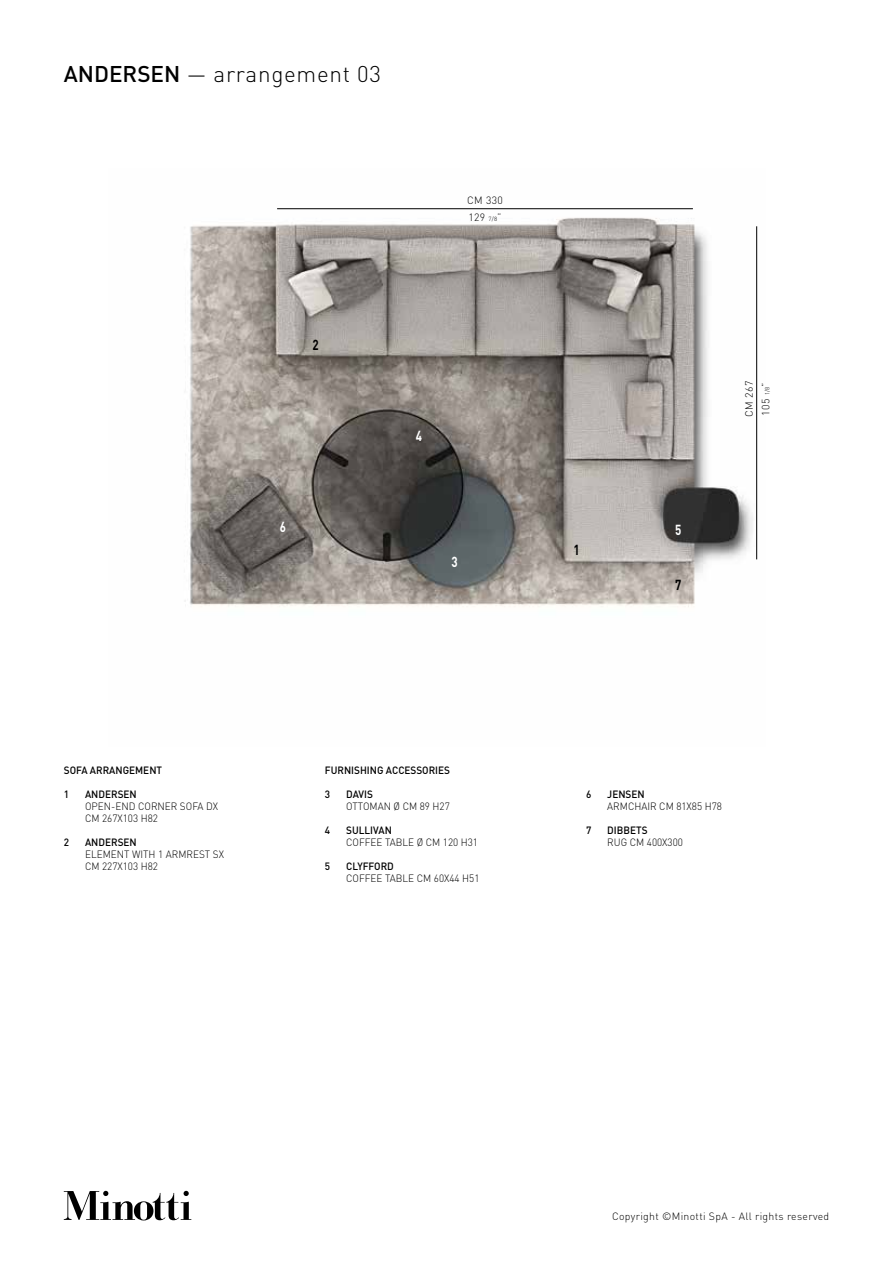
<style>
.page{position:relative;width:893px;height:1263px;background:#fff}
.page>*{position:absolute;margin:0;border:0;box-sizing:border-box;transform-origin:0 0}
.t1{font:300 22.5px "DIN";letter-spacing:.03em;color:#000}
.t2{font:700 14.4px "DIN";color:#fff;scale:.8 1}
.t3{font:700 14.4px "DIN";color:#000;scale:.8 1}
.t4{font:300 10.5px/12px "DIN";color:#000;scale:.95 1}
.t5{font:500 10.5px "DIN";color:#000;scale:.95 1}
.t6{font:300 10.5px "DIN";letter-spacing:.03em;color:#000}
.t7{font:300 10.5px/16.5px "DIN";color:#000}
.s1{font-weight:500}
.s2{font-size:6px}
</style>
<div class="page">
<img style="left:185px;top:209px;width:573px;height:398px">
<svg style="left:64px;top:1191px;width:127px;height:29px"></svg>
<hr style="left:277px;top:208px;width:416px;height:1px;background:#000">
<hr style="left:756px;top:226px;width:1px;height:333px;background:#000">
<h1 class="t1" style="left:64px;top:60px;width:319px"><span class="s1">ANDERSEN</span> — arrangement 03</h1>
<p class="t7" style="left:467px;top:192px;width:37px">CM 330<br>129 <span class="s2">7/8</span>”</p>
<h2 class="t3" style="left:312px;top:335px;width:9px">2</h2>
<h2 class="t2" style="left:280px;top:517px;width:9px">6</h2>
<h2 class="t2" style="left:416px;top:426px;width:9px">4</h2>
<h2 class="t2" style="left:451px;top:552px;width:9px">3</h2>
<p class="t5" style="left:64px;top:764px;width:105px">SOFA ARRANGEMENT</p>
<p class="t5" style="left:64px;top:787px;width:7px">1</p>
<p class="t5" style="left:85px;top:787px;width:56px">ANDERSEN</p>
<p class="t4" style="left:85px;top:800px;width:141px">OPEN-END CORNER SOFA DX<br>CM 267X103 H82</p>
<p class="t5" style="left:64px;top:835px;width:7px">2</p>
<p class="t5" style="left:85px;top:835px;width:56px">ANDERSEN</p>
<p class="t4" style="left:85px;top:848px;width:148px">ELEMENT WITH 1 ARMREST SX<br>CM 227X103 H82</p>
<p class="t5" style="left:325px;top:764px;width:133px">FURNISHING ACCESSORIES</p>
<p class="t5" style="left:325px;top:787px;width:7px">3</p>
<p class="t5" style="left:346px;top:787px;width:30px">DAVIS</p>
<p class="t4" style="left:346px;top:800px;width:111px">OTTOMAN Ø CM 89 H27</p>
<p class="t5" style="left:325px;top:823px;width:7px">4</p>
<p class="t5" style="left:346px;top:823px;width:50px">SULLIVAN</p>
<p class="t4" style="left:346px;top:836px;width:140px">COFFEE TABLE Ø CM 120 H31</p>
<p class="t5" style="left:325px;top:859px;width:7px">5</p>
<p class="t5" style="left:346px;top:859px;width:52px">CLYFFORD</p>
<p class="t4" style="left:346px;top:872px;width:142px">COFFEE TABLE CM 60X44 H51</p>
<h2 class="t3" style="left:574px;top:540px;width:9px">1</h2>
<h2 class="t2" style="left:675px;top:520px;width:9px">5</h2>
<h2 class="t3" style="left:675px;top:576px;width:9px">7</h2>
<p class="t7" style="left:741px;top:417px;width:37px;rotate:-90deg">CM 267<br>105 <span class="s2">1/8</span>”</p>
<p class="t5" style="left:586px;top:787px;width:7px">6</p>
<p class="t5" style="left:607px;top:787px;width:41px">JENSEN</p>
<p class="t4" style="left:607px;top:800px;width:122px">ARMCHAIR CM 81X85 H78</p>
<p class="t5" style="left:586px;top:823px;width:7px">7</p>
<p class="t5" style="left:607px;top:823px;width:44px">DIBBETS</p>
<p class="t4" style="left:607px;top:836px;width:81px">RUG CM 400X300</p>
<p class="t6" style="left:612px;top:1210px;width:219px">Copyright ©Minotti SpA - All rights reserved</p>
</div>
